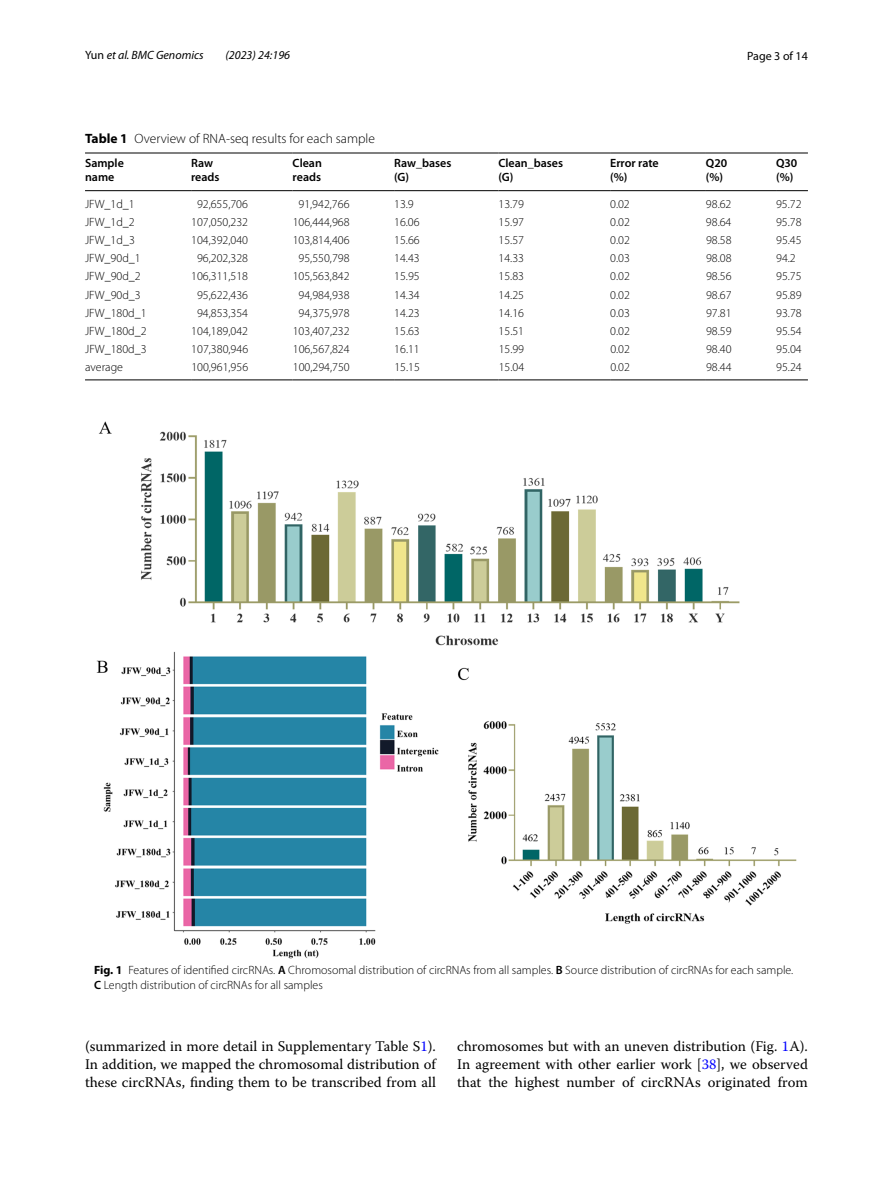
<style>
.page{position:relative;width:893px;height:1187px;background:#fff}
.page>*{position:absolute;margin:0;border:0;box-sizing:border-box;transform-origin:0 0}
.t1{font:14.7px/18px "Warnock Pro";color:#000;text-align:justify}
.t2{font:300 13.5px "Myriad Pro";color:#000}
.t3{font:300 12px/15px "Myriad Pro";color:#000}
.t4{font:600 12px/13.5px "Myriad Pro";color:#000}
.t5{font:italic 12px "Myriad Pro";color:#000}
.t6{font:12px "Myriad Pro";color:#000}
.s1{font-style:normal}
.s2{font-weight:700}
.s3{font-weight:600}
.s4{color:#00f}
</style>
<div class="page">
<hr style="left:85px;top:153px;width:106px;height:1px;background:#000">
<hr style="left:85px;top:190px;width:106px;height:1px;background:#000">
<hr style="left:191px;top:153px;width:102px;height:1px;background:#000">
<hr style="left:191px;top:190px;width:102px;height:1px;background:#000">
<hr style="left:293px;top:153px;width:101px;height:1px;background:#000">
<hr style="left:293px;top:190px;width:101px;height:1px;background:#000">
<hr style="left:394px;top:153px;width:104px;height:1px;background:#000">
<hr style="left:394px;top:190px;width:104px;height:1px;background:#000">
<hr style="left:498px;top:153px;width:112px;height:1px;background:#000">
<hr style="left:498px;top:190px;width:112px;height:1px;background:#000">
<hr style="left:610px;top:153px;width:96px;height:1px;background:#000">
<hr style="left:610px;top:190px;width:96px;height:1px;background:#000">
<hr style="left:706px;top:153px;width:70px;height:1px;background:#000">
<hr style="left:706px;top:190px;width:70px;height:1px;background:#000">
<hr style="left:776px;top:153px;width:32px;height:1px;background:#000">
<hr style="left:776px;top:190px;width:32px;height:1px;background:#000">
<hr style="left:85px;top:379px;width:106px;height:1px;background:#000">
<hr style="left:191px;top:379px;width:102px;height:1px;background:#000">
<hr style="left:293px;top:379px;width:101px;height:1px;background:#000">
<hr style="left:394px;top:379px;width:104px;height:1px;background:#000">
<hr style="left:498px;top:379px;width:112px;height:1px;background:#000">
<hr style="left:610px;top:379px;width:96px;height:1px;background:#000">
<hr style="left:706px;top:379px;width:70px;height:1px;background:#000">
<hr style="left:776px;top:379px;width:32px;height:1px;background:#000">
<img style="left:96px;top:421px;width:701px;height:537px">
<p class="t5" style="left:85px;top:48px;width:120px"><span class="s1">Yun</span> et al. BMC Genomics</p>
<p class="t5" style="left:226px;top:48px;width:66px">(2023) 24:196</p>
<p class="t6" style="left:747px;top:48px;width:62px">Page 3 of 14</p>
<p class="t2" style="left:85px;top:131px;width:291px"><span class="s2">Table 1</span> Overview of RNA-seq results for each sample</p>
<p class="t4" style="left:85px;top:156px;width:40px">Sample name</p>
<p class="t4" style="left:191px;top:156px;width:30px">Raw reads</p>
<p class="t4" style="left:293px;top:156px;width:31px">Clean reads</p>
<p class="t4" style="left:394px;top:156px;width:59px">Raw_bases (G)</p>
<p class="t4" style="left:498px;top:156px;width:66px">Clean_bases (G)</p>
<p class="t4" style="left:610px;top:156px;width:50px">Error rate (%)</p>
<p class="t4" style="left:706px;top:156px;width:23px">Q20 (%)</p>
<p class="t4" style="left:776px;top:156px;width:23px">Q30 (%)</p>
<p class="t3" style="left:85px;top:196px;width:51px">JFW_1d_1</p>
<p class="t3" style="left:197px;top:196px;width:53px">92,655,706</p>
<p class="t3" style="left:298px;top:196px;width:53px">91,942,766</p>
<p class="t3" style="left:394px;top:196px;width:21px">13.9</p>
<p class="t3" style="left:498px;top:196px;width:27px">13.79</p>
<p class="t3" style="left:610px;top:196px;width:21px">0.02</p>
<p class="t3" style="left:706px;top:196px;width:27px">98.62</p>
<p class="t3" style="left:776px;top:196px;width:27px">95.72</p>
<p class="t3" style="left:85px;top:215px;width:51px">JFW_1d_2</p>
<p class="t3" style="left:191px;top:215px;width:58px">107,050,232</p>
<p class="t3" style="left:293px;top:215px;width:58px">106,444,968</p>
<p class="t3" style="left:394px;top:215px;width:27px">16.06</p>
<p class="t3" style="left:498px;top:215px;width:27px">15.97</p>
<p class="t3" style="left:610px;top:215px;width:21px">0.02</p>
<p class="t3" style="left:706px;top:215px;width:27px">98.64</p>
<p class="t3" style="left:776px;top:215px;width:27px">95.78</p>
<p class="t3" style="left:85px;top:233px;width:51px">JFW_1d_3</p>
<p class="t3" style="left:191px;top:233px;width:58px">104,392,040</p>
<p class="t3" style="left:293px;top:233px;width:58px">103,814,406</p>
<p class="t3" style="left:394px;top:233px;width:27px">15.66</p>
<p class="t3" style="left:499px;top:233px;width:27px">15.57</p>
<p class="t3" style="left:610px;top:233px;width:21px">0.02</p>
<p class="t3" style="left:706px;top:233px;width:27px">98.58</p>
<p class="t3" style="left:776px;top:233px;width:27px">95.45</p>
<p class="t3" style="left:85px;top:251px;width:57px">JFW_90d_1</p>
<p class="t3" style="left:197px;top:251px;width:53px">96,202,328</p>
<p class="t3" style="left:299px;top:251px;width:53px">95,550,798</p>
<p class="t3" style="left:394px;top:251px;width:27px">14.43</p>
<p class="t3" style="left:499px;top:251px;width:27px">14.33</p>
<p class="t3" style="left:610px;top:251px;width:21px">0.03</p>
<p class="t3" style="left:706px;top:251px;width:27px">98.08</p>
<p class="t3" style="left:776px;top:251px;width:21px">94.2</p>
<p class="t3" style="left:85px;top:269px;width:57px">JFW_90d_2</p>
<p class="t3" style="left:191px;top:269px;width:58px">106,311,518</p>
<p class="t3" style="left:293px;top:269px;width:58px">105,563,842</p>
<p class="t3" style="left:394px;top:269px;width:27px">15.95</p>
<p class="t3" style="left:499px;top:269px;width:27px">15.83</p>
<p class="t3" style="left:610px;top:269px;width:21px">0.02</p>
<p class="t3" style="left:706px;top:269px;width:27px">98.56</p>
<p class="t3" style="left:776px;top:269px;width:27px">95.75</p>
<p class="t3" style="left:85px;top:287px;width:57px">JFW_90d_3</p>
<p class="t3" style="left:197px;top:287px;width:53px">95,622,436</p>
<p class="t3" style="left:299px;top:287px;width:53px">94,984,938</p>
<p class="t3" style="left:394px;top:287px;width:27px">14.34</p>
<p class="t3" style="left:499px;top:287px;width:27px">14.25</p>
<p class="t3" style="left:610px;top:287px;width:21px">0.02</p>
<p class="t3" style="left:706px;top:287px;width:27px">98.67</p>
<p class="t3" style="left:776px;top:287px;width:27px">95.89</p>
<p class="t3" style="left:85px;top:305px;width:63px">JFW_180d_1</p>
<p class="t3" style="left:197px;top:305px;width:53px">94,853,354</p>
<p class="t3" style="left:299px;top:305px;width:53px">94,375,978</p>
<p class="t3" style="left:394px;top:305px;width:27px">14.23</p>
<p class="t3" style="left:499px;top:305px;width:27px">14.16</p>
<p class="t3" style="left:610px;top:305px;width:21px">0.03</p>
<p class="t3" style="left:706px;top:305px;width:27px">97.81</p>
<p class="t3" style="left:776px;top:305px;width:27px">93.78</p>
<p class="t3" style="left:85px;top:323px;width:63px">JFW_180d_2</p>
<p class="t3" style="left:191px;top:323px;width:58px">104,189,042</p>
<p class="t3" style="left:293px;top:323px;width:58px">103,407,232</p>
<p class="t3" style="left:394px;top:323px;width:27px">15.63</p>
<p class="t3" style="left:499px;top:323px;width:27px">15.51</p>
<p class="t3" style="left:610px;top:323px;width:21px">0.02</p>
<p class="t3" style="left:706px;top:323px;width:27px">98.59</p>
<p class="t3" style="left:776px;top:323px;width:27px">95.54</p>
<p class="t3" style="left:85px;top:342px;width:63px">JFW_180d_3</p>
<p class="t3" style="left:191px;top:342px;width:58px">107,380,946</p>
<p class="t3" style="left:293px;top:342px;width:58px">106,567,824</p>
<p class="t3" style="left:394px;top:342px;width:27px">16.11</p>
<p class="t3" style="left:499px;top:342px;width:27px">15.99</p>
<p class="t3" style="left:610px;top:342px;width:21px">0.02</p>
<p class="t3" style="left:706px;top:342px;width:27px">98.40</p>
<p class="t3" style="left:776px;top:342px;width:27px">95.04</p>
<p class="t3" style="left:85px;top:360px;width:39px">average</p>
<p class="t3" style="left:191px;top:360px;width:58px">100,961,956</p>
<p class="t3" style="left:293px;top:360px;width:58px">100,294,750</p>
<p class="t3" style="left:394px;top:360px;width:27px">15.15</p>
<p class="t3" style="left:499px;top:360px;width:27px">15.04</p>
<p class="t3" style="left:610px;top:360px;width:21px">0.02</p>
<p class="t3" style="left:706px;top:360px;width:27px">98.44</p>
<p class="t3" style="left:776px;top:360px;width:27px">95.24</p>
<p class="t3" style="left:94px;top:962px;width:701px"><span class="s2">Fig. 1</span> Features of identified circRNAs. <span class="s3">A</span> Chromosomal distribution of circRNAs from all samples. <span class="s3">B</span> Source distribution of circRNAs for each sample.<br><span class="s3">C</span> Length distribution of circRNAs for all samples</p>
<p class="t1" style="left:85px;top:1036px;width:352px">(summarized in more detail in Supplementary Table S<span class="s4">1</span>).<br>In addition, we mapped the chromosomal distribution of these circRNAs, finding them to be transcribed from all</p>
<p class="t1" style="left:457px;top:1036px;width:352px">chromosomes but with an uneven distribution (Fig. <span class="s4">1</span>A).<br>In agreement with other earlier work [<span class="s4">38</span>], we observed that the highest number of circRNAs originated from</p>
</div>
